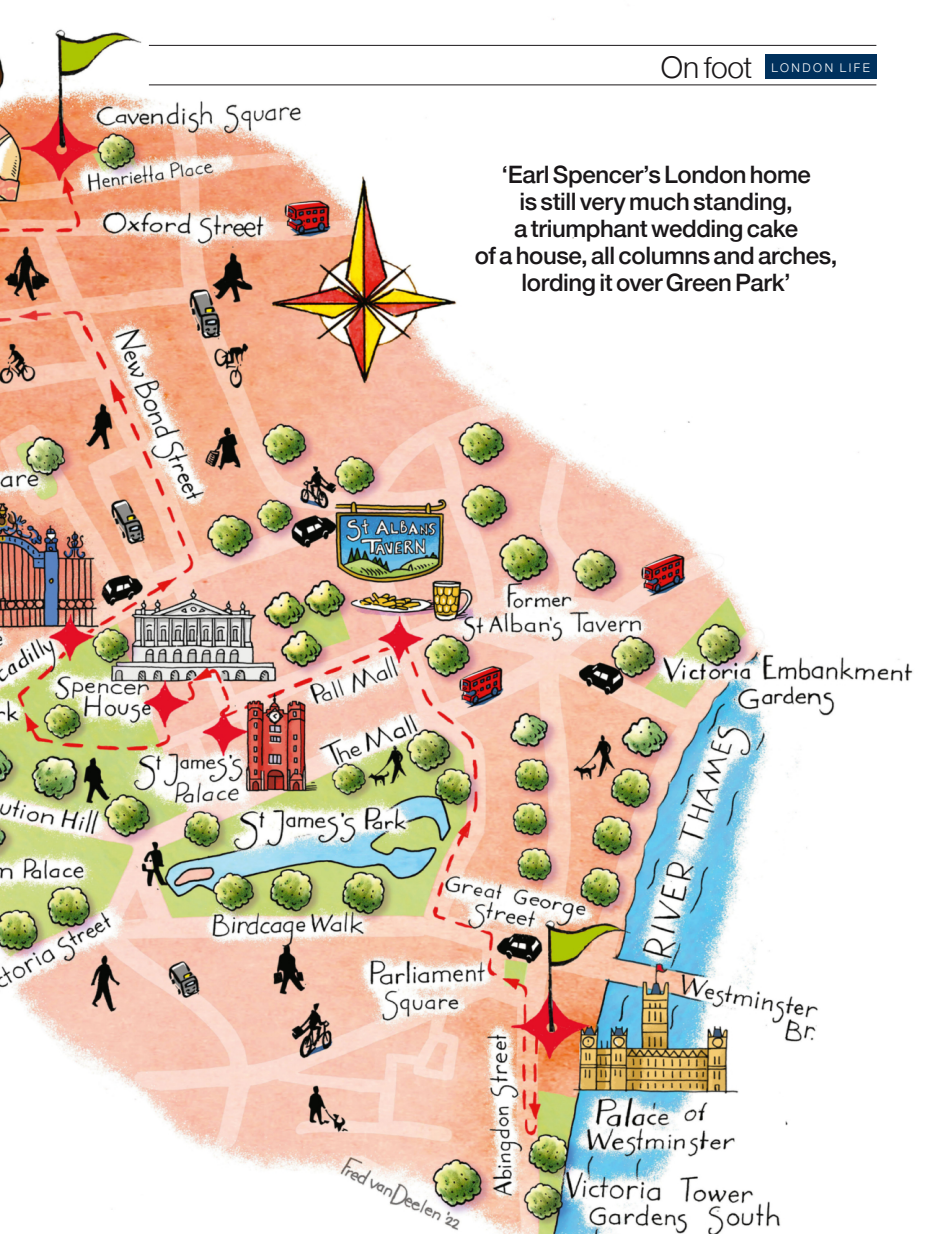
<style>
.page{position:relative;width:936px;height:1234px;background:#fff}
.page>*{position:absolute;margin:0;border:0;box-sizing:border-box;transform-origin:0 0}
.t1{font:300 30px "Helvetica Neue";letter-spacing:-.015em;color:#1a1719}
.t2{font:500 24px/27px "Helvetica Neue";letter-spacing:-.015em;color:#1a1719;text-align:center}
.t3{font:300 12px "Helvetica Neue";letter-spacing:.205em;color:#fff}
</style>
<div class="page">
<img style="left:0;top:18px;width:913px;height:1215px">
<div style="left:765px;top:54px;width:111px;height:25px;background:#00315d"></div>
<hr style="left:149px;top:85px;width:727px;height:1px;background:#1a1719">
<hr style="left:149px;top:45px;width:727px;height:1px;background:#1a1719">
<p class="t1" style="left:661px;top:43px;width:93px">On foot</p>
<p class="t3" style="left:771px;top:58px;width:100px">LONDON LIFE</p>
<p class="t2" style="left:475px;top:159px;width:364px">‘Earl Spencer’s London home<br>is still very much standing,<br>a triumphant wedding cake<br>of a house, all columns and arches, lording it over Green Park’</p>
</div>
